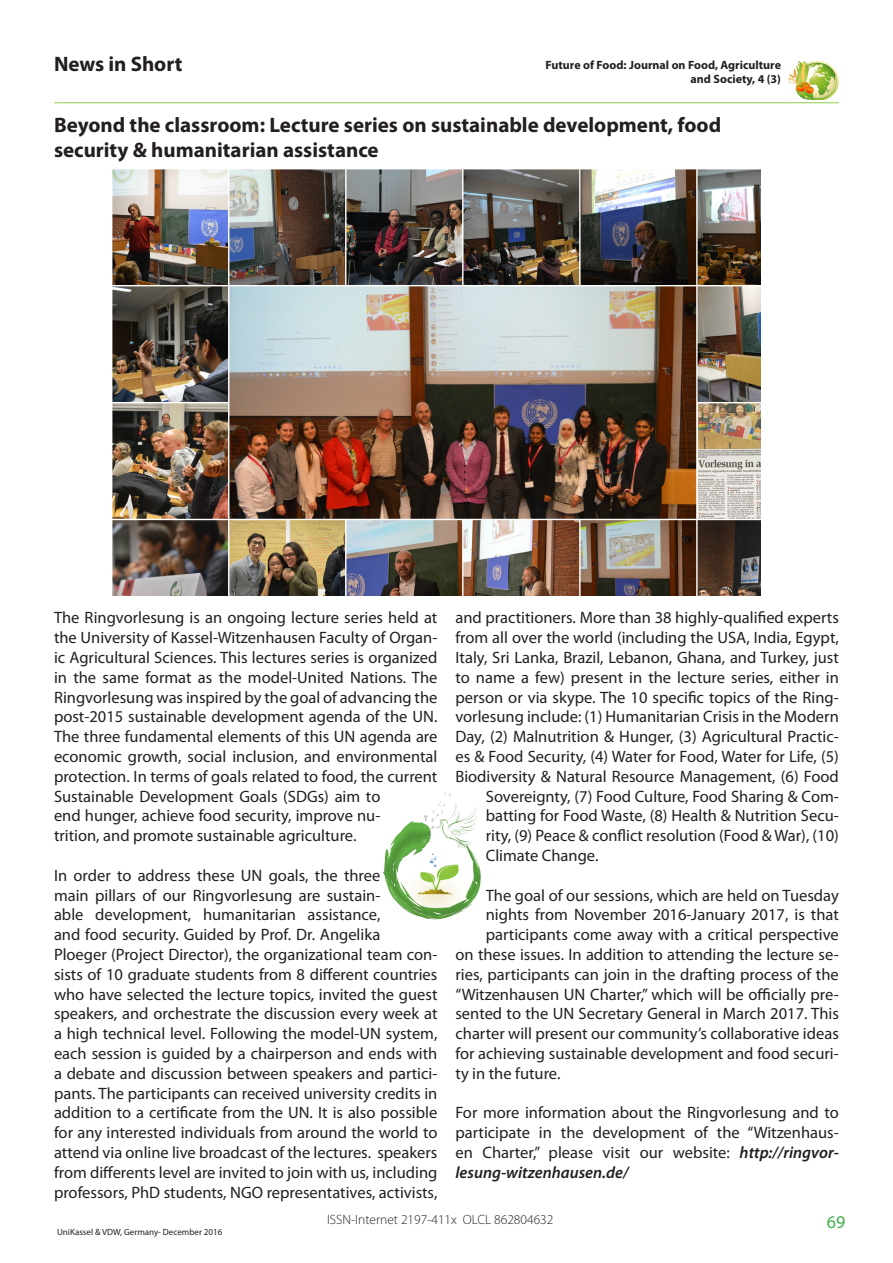
<style>
.page{position:relative;width:893px;height:1263px;background:#fff}
.page>*{position:absolute;margin:0;border:0;box-sizing:border-box;transform-origin:0 0}
.t1{font:700 21px "Myriad Pro";color:#231f20}
.t2{font:18px "Myriad Pro";color:#40ae49}
.t3{font:16.5px/19.8px "Myriad Pro";color:#231f20}
.t4{font:300 13.5px "Myriad Pro";color:#231f20}
.t5{font:700 12px/14.4px "Myriad Pro";color:#231f20;text-align:right}
.t6{font:9px "Myriad Pro";color:#231f20}
.s1{font-weight:600;font-style:italic}
</style>
<div class="page">
<hr style="left:55px;top:102px;width:783px;height:1px;background:#92d050">
<img style="left:789px;top:61px;width:50px;height:39px">
<img style="left:112px;top:169px;width:649px;height:427px">
<img style="left:382px;top:792px;width:99px;height:128px">
<p class="t1" style="left:54px;top:50px;width:130px">News in Short</p>
<p class="t5" style="left:545px;top:57px;width:237px">Future of Food: Journal on Food, Agriculture and Society, 4 (3)</p>
<p class="t1" style="left:54px;top:111px;width:669px">Beyond the classroom: Lecture series on sustainable development, food</p>
<p class="t1" style="left:54px;top:136px;width:326px">security &amp; humanitarian assistance</p>
<p class="t3" style="left:54px;top:608px;width:385px">The Ringvorlesung is an ongoing lecture series held at the University of Kassel-Witzenhausen Faculty of Organ&shy;ic Agricultural Sciences. This lectures series is organized in the same format as the model-United Nations. The Ringvorlesung was inspired by the goal of advancing the post-2015 sustainable development agenda of the UN.<br>The three fundamental elements of this UN agenda are economic growth, social inclusion, and environmental protection. In terms of goals related to food, the current Sustainable Development Goals (SDGs) aim to<br>end hunger, achieve food security, improve nu-<br>trition, and promote sustainable agriculture.</p>
<p class="t3" style="left:54px;top:866px;width:385px">In order to address these UN goals, the three<br>main pillars of our Ringvorlesung are sustain-<br>able development, humanitarian assistance,<br>and food security. Guided by Prof. Dr. Angelika<br>Ploeger (Project Director), the organizational team con&shy;sists of 10 graduate students from 8 different countries who have selected the lecture topics, invited the guest speakers, and orchestrate the discussion every week at a high technical level. Following the model-UN system, each session is guided by a chairperson and ends with a debate and discussion between speakers and partici&shy;pants. The participants can received university credits in addition to a certificate from the UN. It is also possible for any interested individuals from around the world to attend via online live broadcast of the lectures. speakers from differents level are invited to join with us, including professors, PhD students, NGO representatives, activists,</p>
<p class="t3" style="left:455px;top:608px;width:385px">and practitioners. More than 38 highly-qualified experts</p>
<p class="t3" style="left:455px;top:628px;width:385px">from all over the world (including the USA, India, Egypt,</p>
<p class="t3" style="left:455px;top:648px;width:385px">Italy, Sri Lanka, Brazil, Lebanon, Ghana, and Turkey, just</p>
<p class="t3" style="left:455px;top:668px;width:385px">to name a few) present in the lecture series, either in</p>
<p class="t3" style="left:455px;top:687px;width:385px">person or via skype. The 10 specific topics of the Ring-</p>
<p class="t3" style="left:455px;top:707px;width:385px">vorlesung include: (1) Humanitarian Crisis in the Modern</p>
<p class="t3" style="left:455px;top:727px;width:385px">Day, (2) Malnutrition &amp; Hunger, (3) Agricultural Practic-</p>
<p class="t3" style="left:455px;top:747px;width:385px">es &amp; Food Security, (4) Water for Food, Water for Life, (5)</p>
<p class="t3" style="left:455px;top:767px;width:385px">Biodiversity &amp; Natural Resource Management, (6) Food</p>
<p class="t3" style="left:486px;top:786px;width:355px">Sovereignty, (7) Food Culture, Food Sharing &amp; Com-</p>
<p class="t3" style="left:486px;top:806px;width:355px">batting for Food Waste, (8) Health &amp; Nutrition Secu-</p>
<p class="t3" style="left:486px;top:826px;width:355px">rity, (9) Peace &amp; conflict resolution (Food &amp; War), (10)</p>
<p class="t3" style="left:486px;top:846px;width:114px">Climate Change.</p>
<p class="t3" style="left:486px;top:885px;width:355px">The goal of our sessions, which are held on Tuesday</p>
<p class="t3" style="left:486px;top:905px;width:355px">nights from November 2016-January 2017, is that</p>
<p class="t3" style="left:486px;top:925px;width:355px">participants come away with a critical perspective</p>
<p class="t3" style="left:455px;top:945px;width:385px">on these issues. In addition to attending the lecture se-</p>
<p class="t3" style="left:455px;top:965px;width:385px">ries, participants can join in the drafting process of the</p>
<p class="t3" style="left:455px;top:984px;width:385px">“Witzenhausen UN Charter,” which will be officially pre-</p>
<p class="t3" style="left:455px;top:1004px;width:385px">sented to the UN Secretary General in March 2017. This</p>
<p class="t3" style="left:455px;top:1024px;width:385px">charter will present our community’s collaborative ideas</p>
<p class="t3" style="left:455px;top:1044px;width:385px">for achieving sustainable development and food securi-</p>
<p class="t3" style="left:455px;top:1064px;width:106px">ty in the future.</p>
<p class="t3" style="left:455px;top:1103px;width:385px;text-align:justify">For more information about the Ringvorlesung and to participate in the development of the “Witzenhaus&shy;en Charter,” please visit our website: <span class="s1">http://ringvor&shy;lesung-witzenhausen.de/</span></p>
<p class="t6" style="left:57px;top:1227px;width:167px">UniKassel &amp; VDW, Germany- December 2016</p>
<p class="t4" style="left:327px;top:1211px;width:228px">ISSN-Internet 2197-411x OLCL 862804632</p>
<p class="t2" style="left:827px;top:1212px;width:20px">69</p>
</div>
